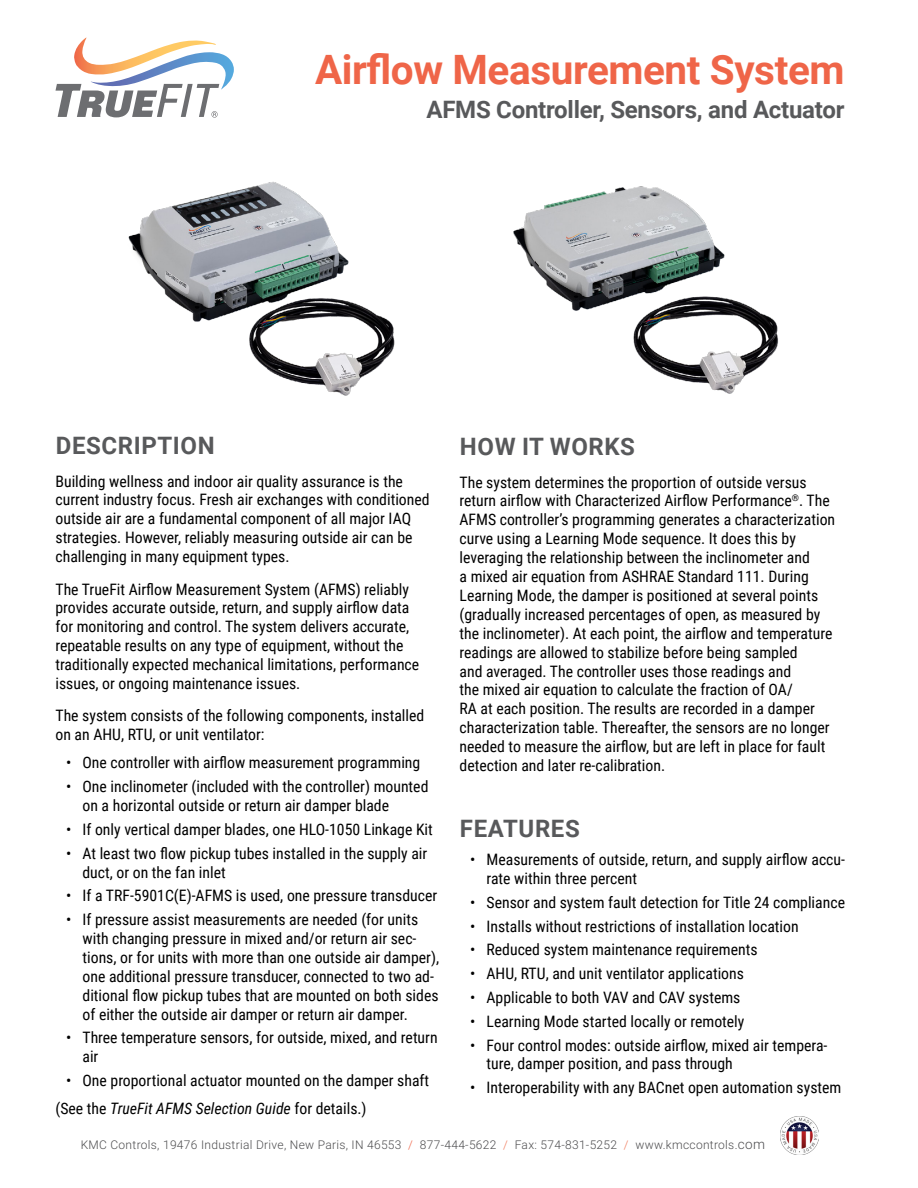
<style>
.page{position:relative;width:918px;height:1188px;background:#fff}
.page>*{position:absolute;margin:0;border:0;box-sizing:border-box;transform-origin:0 0}
.t1{font:700 40.5px "Roboto";letter-spacing:-.01em;color:#ef6548}
.t2{font:700 24px "Roboto";letter-spacing:-.01em;color:#58595b}
.t3{font:700 24px "Roboto";letter-spacing:.025em;color:#58595b}
.t4{font:15.75px/18.9px "Roboto Condensed";color:#000}
.t5{font:300 12px "Roboto";letter-spacing:.025em;color:#4d4d4f}
.s1{font-style:italic}
.s2{color:#ef6548}
.s3{color:#f17c5d}
.s4{font-size:13.5px}
</style>
<div class="page">
<img style="left:781px;top:1117px;width:38px;height:38px">
<svg style="left:56px;top:38px;width:178px;height:80px"></svg>
<img style="left:128px;top:181px;width:267px;height:215px">
<img style="left:513px;top:186px;width:265px;height:208px">
<h1 class="t1" style="left:315px;top:42px;width:531px">Airflow Measurement System</h1>
<h2 class="t2" style="left:426px;top:93px;width:420px">AFMS Controller, Sensors, and Actuator</h2>
<h2 class="t3" style="left:56px;top:429px;width:160px">DESCRIPTION</h2>
<p class="t4" style="left:56px;top:471px;width:376px">Building wellness and indoor air quality assurance is the current industry focus. Fresh air exchanges with conditioned outside air are a fundamental component of all major IAQ strategies. However, reliably measuring outside air can be challenging in many equipment types.</p>
<p class="t4" style="left:56px;top:579px;width:365px">The TrueFit Airflow Measurement System (AFMS) reliably provides accurate outside, return, and supply airflow data for monitoring and control. The system delivers accurate, repeatable results on any type of equipment, without the traditionally expected mechanical limitations, performance issues, or ongoing maintenance issues.</p>
<p class="t4" style="left:56px;top:706px;width:370px">The system consists of the following components, installed on an AHU, RTU, or unit ventilator:</p>
<p class="t4" style="left:66px;top:753px;width:356px">• One controller with airflow measurement programming</p>
<p class="t4" style="left:83px;top:777px;width:347px;text-indent:-16px">• One inclinometer (included with the controller) mounted on a horizontal outside or return air damper blade</p>
<p class="t4" style="left:66px;top:819px;width:368px">• If only vertical damper blades, one HLO-1050 Linkage Kit</p>
<p class="t4" style="left:83px;top:843px;width:346px;text-indent:-16px">• At least two flow pickup tubes installed in the supply air duct, or on the fan inlet</p>
<p class="t4" style="left:66px;top:886px;width:372px">• If a TRF-5901C(E)-AFMS is used, one pressure transducer</p>
<p class="t4" style="left:83px;top:909px;width:358px;text-indent:-16px">• If pressure assist measurements are needed (for units with changing pressure in mixed and/or return air sec&shy;tions, or for units with more than one outside air damper), one additional pressure transducer, connected to two ad&shy;ditional flow pickup tubes that are mounted on both sides of either the outside air damper or return air damper.</p>
<p class="t4" style="left:83px;top:1028px;width:357px;text-indent:-16px">• Three temperature sensors, for outside, mixed, and return air</p>
<p class="t4" style="left:56px;top:1066px;width:375px;line-height:28px;text-indent:11px">• One proportional actuator mounted on the damper shaft (See the <span class="s1">TrueFit AFMS Selection Guide</span> for details.)</p>
<h2 class="t3" style="left:460px;top:430px;width:177px">HOW IT WORKS</h2>
<p class="t4" style="left:460px;top:472px;width:377px">The system determines the proportion of outside versus return airflow with Characterized Airflow Performance<sup>®</sup>. The AFMS controller’s programming generates a characterization curve using a Learning Mode sequence. It does this by leveraging the relationship between the inclinometer and<br>a mixed air equation from ASHRAE Standard 111. During Learning Mode, the damper is positioned at several points (gradually increased percentages of open, as measured by the inclinometer). At each point, the airflow and temperature readings are allowed to stabilize before being sampled<br>and averaged. The controller uses those readings and<br>the mixed air equation to calculate the fraction of OA/<br>RA at each position. The results are recorded in a damper characterization table. Thereafter, the sensors are no longer needed to measure the airflow, but are left in place for fault detection and later re-calibration.</p>
<h2 class="t3" style="left:460px;top:812px;width:121px">FEATURES</h2>
<p class="t4" style="left:487px;top:850px;width:360px;text-indent:-16px">• Measurements of outside, return, and supply airflow accu&shy;rate within three percent</p>
<p class="t4" style="left:470px;top:892px;width:376px">• Sensor and system fault detection for Title 24 compliance</p>
<p class="t4" style="left:470px;top:916px;width:330px">• Installs without restrictions of installation location</p>
<p class="t4" style="left:470px;top:940px;width:289px">• Reduced system maintenance requirements</p>
<p class="t4" style="left:470px;top:964px;width:275px">• AHU, RTU, and unit ventilator applications</p>
<p class="t4" style="left:470px;top:987px;width:272px">• Applicable to both VAV and CAV systems</p>
<p class="t4" style="left:470px;top:1011px;width:276px">• Learning Mode started locally or remotely</p>
<p class="t4" style="left:487px;top:1035px;width:342px;text-indent:-16px">• Four control modes: outside airflow, mixed air tempera&shy;ture, damper position, and pass through</p>
<p class="t4" style="left:470px;top:1078px;width:373px">• Interoperability with any BACnet open automation system</p>
<p class="t5" style="left:81px;top:1136px;width:686px">KMC Controls, 19476 Industrial Drive, New Paris, IN 46553 <span class="s2">/</span> 877-444-5622 <span class="s3">/</span> Fax: 574-831-5252 <span class="s3">/</span> www.kmccontrols.<span class="s4">com</span></p>
</div>
